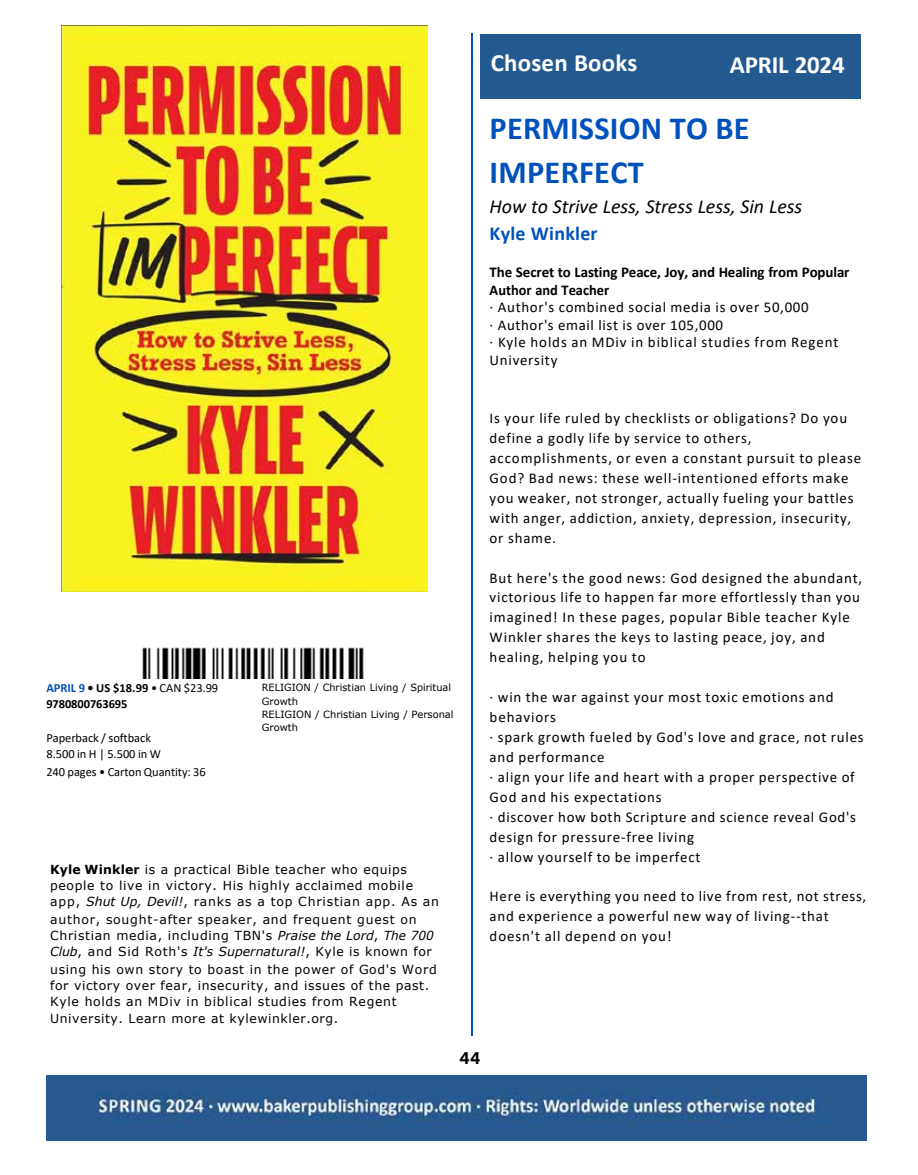
<style>
.page{position:relative;width:918px;height:1175px;background:#fff}
.page>*{position:absolute;margin:0;border:0;box-sizing:border-box;transform-origin:0 0}
.t1{font:700 32.4px/43.5px "Calibri";letter-spacing:.005em;color:#0051bc}
.t2{font:700 24.9px "Calibri";letter-spacing:.01em;color:#fff}
.t3{font:700 24.9px "Calibri";letter-spacing:-.01em;color:#fff}
.t4{font:italic 19.95px "Calibri";letter-spacing:-.005em;color:#000}
.t5{font:700 19.95px "Calibri";letter-spacing:.015em;color:#0051bc}
.t6{font:18px "Acumin Variable Concept";color:#000}
.t7{font:15px/20px "Calibri";letter-spacing:.05em;color:#000}
.t8{font:700 15px/17.4px "Calibri";letter-spacing:-.005em;color:#000}
.t9{font:12.45px/16.2px "Verdana";letter-spacing:.05em;color:#000}
.t10{font:12.45px/16.2px "Calibri";letter-spacing:-.005em;color:#000}
.t11{font:700 12.45px/16.2px "Calibri";letter-spacing:-.005em;color:#000}
.t12{font:9.9px/13.6px "Verdana";letter-spacing:-.005em;color:#000}
.s1{color:#0051bc}
.s2{font-weight:400}
.s3{font-weight:700}
.s4{font-style:italic}
</style>
<div class="page">
<img style="left:61px;top:26px;width:366px;height:565px">
<img style="left:142px;top:647px;width:222px;height:31px">
<hr style="left:471px;top:33px;width:1px;height:1002px;background:#0051bc">
<div style="left:481px;top:34px;width:380px;height:64px;background:#22598f"></div>
<img style="left:46px;top:1075px;width:821px;height:65px">
<h2 class="t2" style="left:491px;top:45px;width:148px">Chosen Books</h2>
<h2 class="t3" style="left:730px;top:47px;width:116px">APRIL 2024</h2>
<h1 class="t1" style="left:490px;top:106px;width:262px">PERMISSION TO BE<br>IMPERFECT</h1>
<h3 class="t4" style="left:490px;top:192px;width:314px">How to Strive Less, Stress Less, Sin Less</h3>
<h3 class="t5" style="left:490px;top:219px;width:110px">Kyle Winkler</h3>
<p class="t8" style="left:490px;top:263px;width:361px">The Secret to Lasting Peace, Joy, and Healing from Popular<br>Author and Teacher</p>
<p class="t7" style="left:490px;top:298px;width:350px;line-height:17.4px">· Author's combined social media is over 50,000<br>· Author's email list is over 105,000<br>· Kyle holds an MDiv in biblical studies from Regent University</p>
<p class="t11" style="left:46px;top:679px;width:173px"><span class="s1">APRIL 9</span> • US $18.99 <span class="s2">• CAN $23.99<br></span>9780800763695</p>
<p class="t10" style="left:46px;top:729px;width:116px">Paperback / softback<br>8.500 in H | 5.500 in W</p>
<p class="t10" style="left:46px;top:763px;width:161px">240 pages • Carton Quantity: 36</p>
<p class="t12" style="left:262px;top:680px;width:193px">RELIGION / Christian Living / Spiritual<br>Growth<br>RELIGION / Christian Living / Personal</p>
<p class="t12" style="left:262px;top:720px;width:38px">Growth</p>
<p class="t9" style="left:50px;top:861px;width:390px"><span class="s3">Kyle Winkler</span> is a practical Bible teacher who equips people to live in victory. His highly acclaimed mobile app, <span class="s4">Shut Up, Devil!</span>, ranks as a top Christian app. As an</p>
<p class="t9" style="left:50px;top:911px;width:385px">author, sought-after speaker, and frequent guest on<br>Christian media, including TBN's <span class="s4">Praise the Lord</span>, <span class="s4">The 700<br>Club</span>, and Sid Roth's <span class="s4">It's Supernatural!</span>, Kyle is known for</p>
<p class="t9" style="left:50px;top:960px;width:388px">using his own story to boast in the power of God's Word for victory over fear, insecurity, and issues of the past.<br>Kyle holds an MDiv in biblical studies from Regent</p>
<p class="t9" style="left:50px;top:1010px;width:290px">University. Learn more at kylewinkler.org.</p>
<p class="t7" style="left:490px;top:408px;width:373px">Is your life ruled by checklists or obligations? Do you define a godly life by service to others, accomplishments, or even a constant pursuit to please God? Bad news: these well-intentioned efforts make you weaker, not stronger, actually fueling your battles with anger, addiction, anxiety, depression, insecurity, or shame.</p>
<p class="t7" style="left:490px;top:567px;width:374px">But here's the good news: God designed the abundant, victorious life to happen far more effortlessly than you imagined! In these pages, popular Bible teacher Kyle Winkler shares the keys to lasting peace, joy, and healing, helping you to</p>
<p class="t7" style="left:490px;top:686px;width:376px">· win the war against your most toxic emotions and behaviors<br>· spark growth fueled by God's love and grace, not rules and performance<br>· align your life and heart with a proper perspective of God and his expectations<br>· discover how both Scripture and science reveal God's design for pressure-free living<br>· allow yourself to be imperfect</p>
<p class="t7" style="left:490px;top:886px;width:378px">Here is everything you need to live from rest, not stress, and experience a powerful new way of living--that doesn't all depend on you!</p>
<p class="t6" style="left:459px;top:1045px;width:22px">44</p>
</div>
